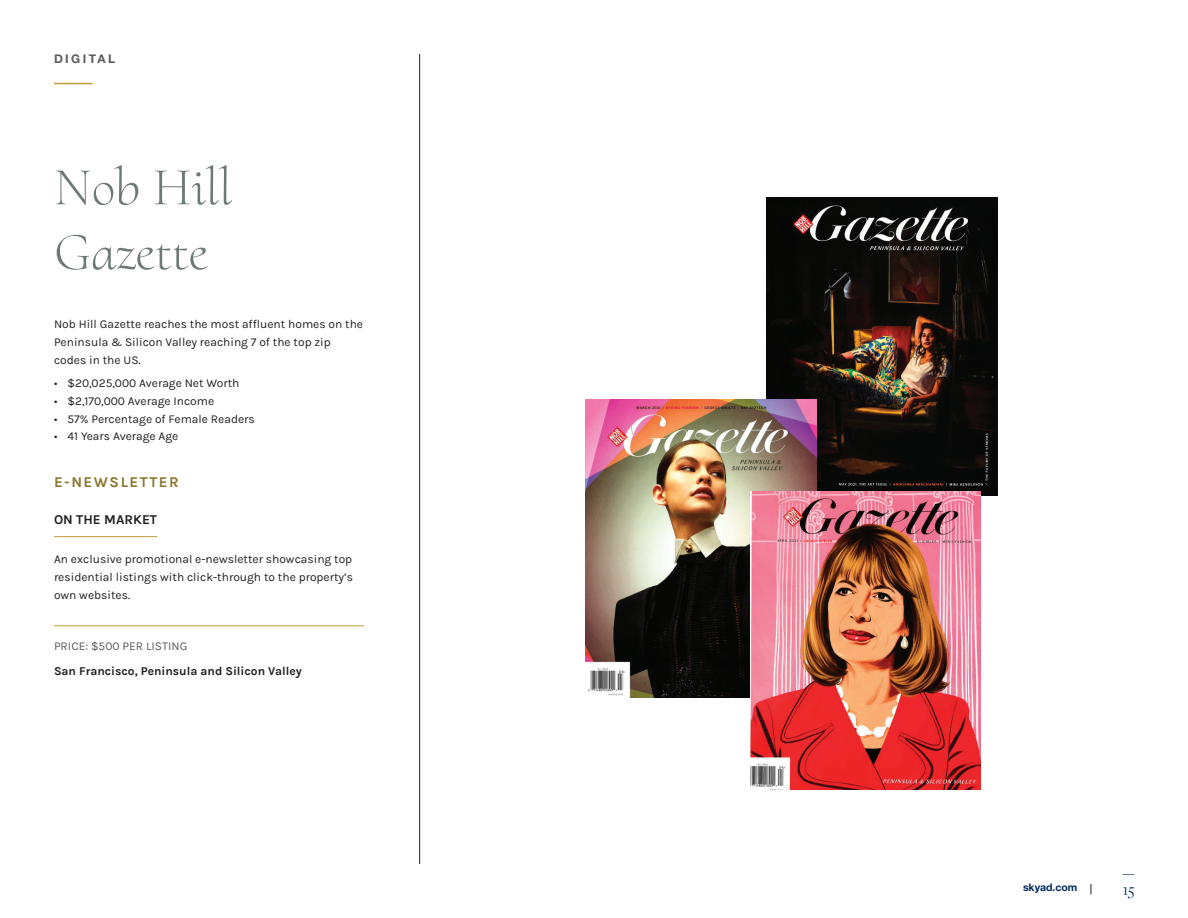
<style>
.page{position:relative;width:1188px;height:918px;background:#fff}
.page>*{position:absolute;margin:0;border:0;box-sizing:border-box;transform-origin:0 0}
.t1{font:300 54px/64.8px "Cormorant Upright";color:#6d7a72}
.t2{font:16.5px "Freight Disp Pro";color:#00295c}
.t3{font:700 15px "Karla";letter-spacing:.1em;color:#8c752c}
.t4{font:700 13.5px "Karla";color:#231f20}
.t5{font:12px/18px "Karla";color:#231f20}
.t6{font:700 12px "Karla";color:#231f20}
.t7{font:12px "Karla";color:#5d5d5d}
.t8{font:700 12px "Helvetica Neue LT Std";letter-spacing:.2em;color:#5d5d5d}
.t9{font:700 10.5px "Helvetica Neue LT Std";color:#00295c}
</style>
<div class="page">
<hr style="left:54px;top:83px;width:39px;height:1px;background:#c19b3d">
<svg style="left:1123px;top:874px;width:12px;height:1px"></svg>
<hr style="left:54px;top:536px;width:103px;height:1px;background:#c19b3d">
<hr style="left:54px;top:625px;width:310px;height:1px;background:#c19b3d">
<hr style="left:419px;top:54px;width:1px;height:810px;background:#00295c">
<img style="left:767px;top:198px;width:230px;height:298px">
<img style="left:586px;top:400px;width:230px;height:298px">
<img style="left:750px;top:492px;width:231px;height:298px">
<p class="t8" style="left:54px;top:51px;width:63px">DIGITAL</p>
<h1 class="t1" style="left:54px;top:155px;width:180px">Nob Hill<br>Gazette</h1>
<p class="t5" style="left:54px;top:314px;width:311px">Nob Hill Gazette reaches the most affluent homes on the<br>Peninsula &amp; Silicon Valley reaching 7 of the top zip codes in the US.</p>
<p class="t5" style="left:54px;top:373px;width:187px">• $20,025,000 Average Net Worth</p>
<p class="t5" style="left:54px;top:391px;width:162px">• $2,170,000 Average Income</p>
<p class="t5" style="left:54px;top:409px;width:202px">• 57% Percentage of Female Readers</p>
<p class="t5" style="left:54px;top:427px;width:126px">• 41 Years Average Age</p>
<p class="t3" style="left:54px;top:472px;width:126px">E-NEWSLETTER</p>
<p class="t4" style="left:54px;top:511px;width:105px">ON THE MARKET</p>
<p class="t5" style="left:54px;top:549px;width:301px;text-align:justify">An exclusive promotional e-newsletter showcasing top residential listings with click-through to the property’s own websites.</p>
<p class="t7" style="left:54px;top:639px;width:135px">PRICE: $500 PER LISTING</p>
<p class="t6" style="left:54px;top:663px;width:249px">San Francisco, Peninsula and Silicon Valley</p>
<p class="t9" style="left:1023px;top:881px;width:56px">skyad.com</p>
<h2 class="t2" style="left:1123px;top:879px;width:13px">15</h2>
</div>
